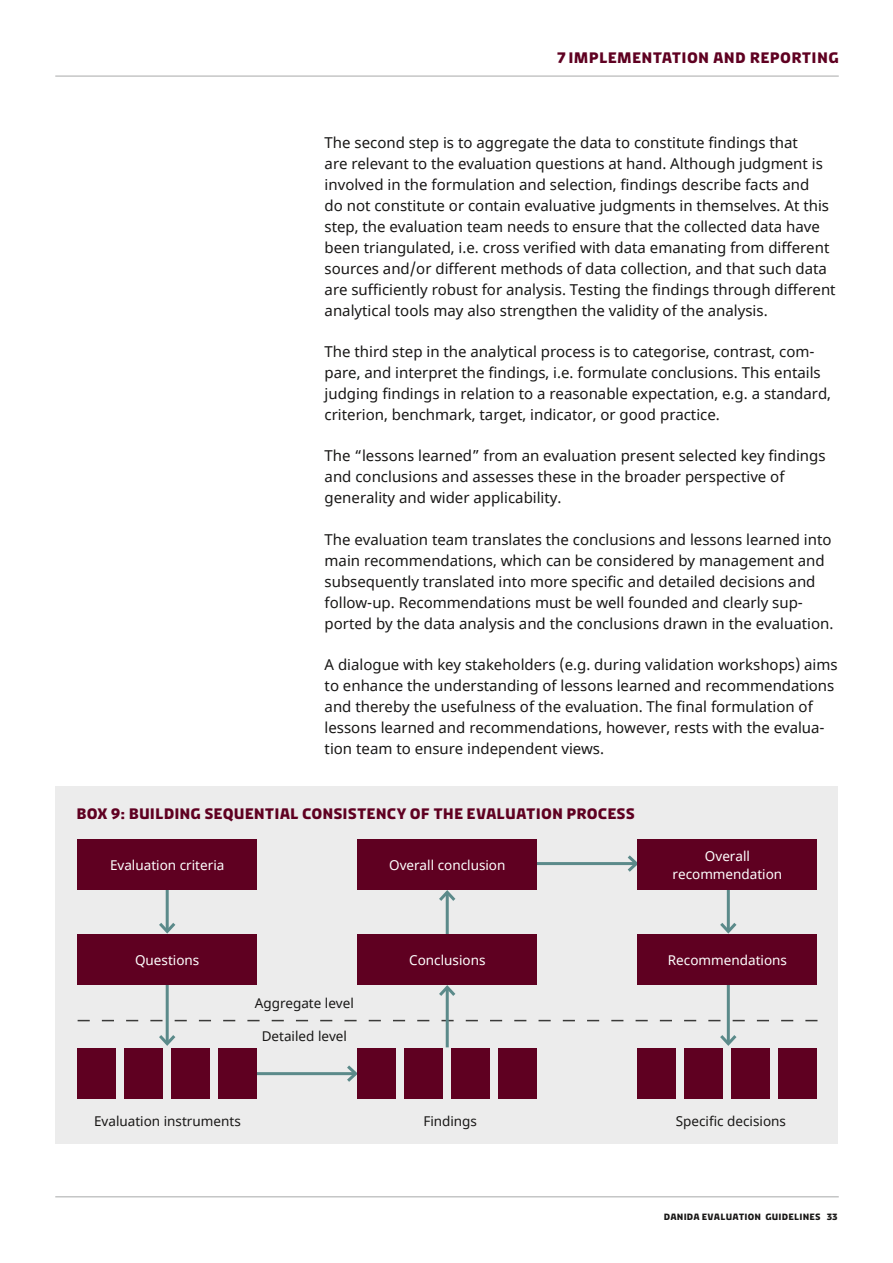
<style>
.page{position:relative;width:893px;height:1263px;background:#fff}
.page>*{position:absolute;margin:0;border:0;box-sizing:border-box;transform-origin:0 0}
.Body_Noto_serif{font:15px/21px "Noto Sans";color:#181716}
.Boks_RU{font:700 15px "Diplomacy";letter-spacing:.005em;color:#5f0021}
.Trompet{font:700 15px "Diplomacy";letter-spacing:.02em;color:#5f0021}
.Table_text{font:13.5px/18px "Noto Sans";color:#fff;text-align:center}
.Table_text-2{font:13.5px "Noto Sans";color:#181716}
.t1{font:700 9px "Diplomacy";letter-spacing:.02em;color:#181716}
</style>
<div class="page">
<hr style="left:55px;top:75px;width:784px;height:2px;background:#c5c6c6">
<hr style="left:55px;top:1196px;width:784px;height:1px;background:#c5c6c6">
<div style="left:55px;top:787px;width:783px;height:357px;background:#ececec"></div>
<svg style="left:78px;top:1020px;width:739px;height:1px"></svg>
<hr style="left:166px;top:889px;width:3px;height:42px;background:#5b8a8a">
<svg style="left:159px;top:919px;width:17px;height:15px"></svg>
<hr style="left:446px;top:892px;width:3px;height:43px;background:#5b8a8a">
<svg style="left:439px;top:890px;width:17px;height:14px"></svg>
<hr style="left:536px;top:862px;width:100px;height:3px;background:#5b8a8a">
<svg style="left:624px;top:852px;width:14px;height:23px"></svg>
<hr style="left:255px;top:1072px;width:101px;height:3px;background:#5b8a8a">
<svg style="left:344px;top:1062px;width:14px;height:23px"></svg>
<hr style="left:727px;top:889px;width:3px;height:42px;background:#5b8a8a">
<svg style="left:720px;top:919px;width:17px;height:15px"></svg>
<hr style="left:166px;top:983px;width:3px;height:61px;background:#5b8a8a">
<svg style="left:159px;top:1032px;width:17px;height:14px"></svg>
<hr style="left:446px;top:987px;width:3px;height:60px;background:#5b8a8a">
<svg style="left:439px;top:985px;width:17px;height:14px"></svg>
<hr style="left:727px;top:983px;width:3px;height:61px;background:#5b8a8a">
<svg style="left:720px;top:1032px;width:17px;height:14px"></svg>
<div style="left:78px;top:840px;width:179px;height:50px;background:#5f0021"></div>
<div style="left:78px;top:934px;width:179px;height:51px;background:#5f0021"></div>
<div style="left:78px;top:1048px;width:38px;height:50px;background:#5f0021"></div>
<div style="left:125px;top:1048px;width:38px;height:50px;background:#5f0021"></div>
<div style="left:172px;top:1048px;width:38px;height:50px;background:#5f0021"></div>
<div style="left:219px;top:1048px;width:38px;height:50px;background:#5f0021"></div>
<div style="left:358px;top:1048px;width:38px;height:50px;background:#5f0021"></div>
<div style="left:405px;top:1048px;width:38px;height:50px;background:#5f0021"></div>
<div style="left:452px;top:1048px;width:38px;height:50px;background:#5f0021"></div>
<div style="left:499px;top:1048px;width:38px;height:50px;background:#5f0021"></div>
<div style="left:638px;top:1048px;width:38px;height:50px;background:#5f0021"></div>
<div style="left:685px;top:1048px;width:38px;height:50px;background:#5f0021"></div>
<div style="left:732px;top:1048px;width:38px;height:50px;background:#5f0021"></div>
<div style="left:779px;top:1048px;width:38px;height:50px;background:#5f0021"></div>
<div style="left:358px;top:840px;width:179px;height:50px;background:#5f0021"></div>
<div style="left:358px;top:934px;width:179px;height:51px;background:#5f0021"></div>
<div style="left:638px;top:840px;width:179px;height:50px;background:#5f0021"></div>
<div style="left:638px;top:934px;width:179px;height:51px;background:#5f0021"></div>
<p class="Trompet" style="left:557px;top:48px;width:283px">7 IMPLEMENTATION AND REPORTING</p>
<p class="Body_Noto_serif" style="left:325px;top:132px;width:513px">The second step is to aggregate the data to constitute findings that<br>are relevant to the evaluation questions at hand. Although judgment is involved in the formulation and selection, findings describe facts and<br>do not constitute or contain evaluative judgments in themselves. At this step, the evaluation team needs to ensure that the collected data have been triangulated, i.e. cross verified with data emanating from different sources and/or different methods of data collection, and that such data are sufficiently robust for analysis. Testing the findings through different analytical tools may also strengthen the validity of the analysis.</p>
<p class="Body_Noto_serif" style="left:325px;top:342px;width:508px">The third step in the analytical process is to categorise, contrast, com&shy;pare, and interpret the findings, i.e. formulate conclusions. This entails judging findings in relation to a reasonable expectation, e.g. a standard, criterion, benchmark, target, indicator, or good practice.</p>
<p class="Body_Noto_serif" style="left:325px;top:446px;width:503px">The “lessons learned” from an evaluation present selected key findings and conclusions and assesses these in the broader perspective of generality and wider applicability.</p>
<p class="Body_Noto_serif" style="left:325px;top:529px;width:510px">The evaluation team translates the conclusions and lessons learned into main recommendations, which can be considered by management and subsequently translated into more specific and detailed decisions and follow-up. Recommendations must be well founded and clearly sup&shy;ported by the data analysis and the conclusions drawn in the evaluation.</p>
<p class="Body_Noto_serif" style="left:325px;top:654px;width:515px">A dialogue with key stakeholders (e.g. during validation workshops) aims to enhance the understanding of lessons learned and recommendations and thereby the usefulness of the evaluation. The final formulation of lessons learned and recommendations, however, rests with the evalua&shy;tion team to ensure independent views.</p>
<p class="Boks_RU" style="left:77px;top:803px;width:560px">BOX 9: BUILDING SEQUENTIAL CONSISTENCY OF THE EVALUATION PROCESS</p>
<p class="Table_text" style="left:110px;top:857px;width:116px">Evaluation criteria</p>
<p class="Table_text" style="left:135px;top:951px;width:66px">Questions</p>
<p class="Table_text-2" style="left:255px;top:994px;width:101px">Aggregate level</p>
<p class="Table_text-2" style="left:262px;top:1027px;width:87px">Detailed level</p>
<p class="Table_text" style="left:389px;top:857px;width:118px">Overall conclusion</p>
<p class="Table_text" style="left:409px;top:951px;width:78px">Conclusions</p>
<p class="Table_text" style="left:673px;top:848px;width:111px">Overall recommendation</p>
<p class="Table_text" style="left:668px;top:951px;width:121px">Recommendations</p>
<p class="Table_text-2" style="left:94px;top:1112px;width:148px">Evaluation instruments</p>
<p class="Table_text-2" style="left:423px;top:1112px;width:55px">Findings</p>
<p class="Table_text-2" style="left:676px;top:1112px;width:112px">Specific decisions</p>
<p class="t1" style="left:664px;top:1211px;width:175px">DANIDA EVALUATION GUIDELINES 33</p>
</div>
